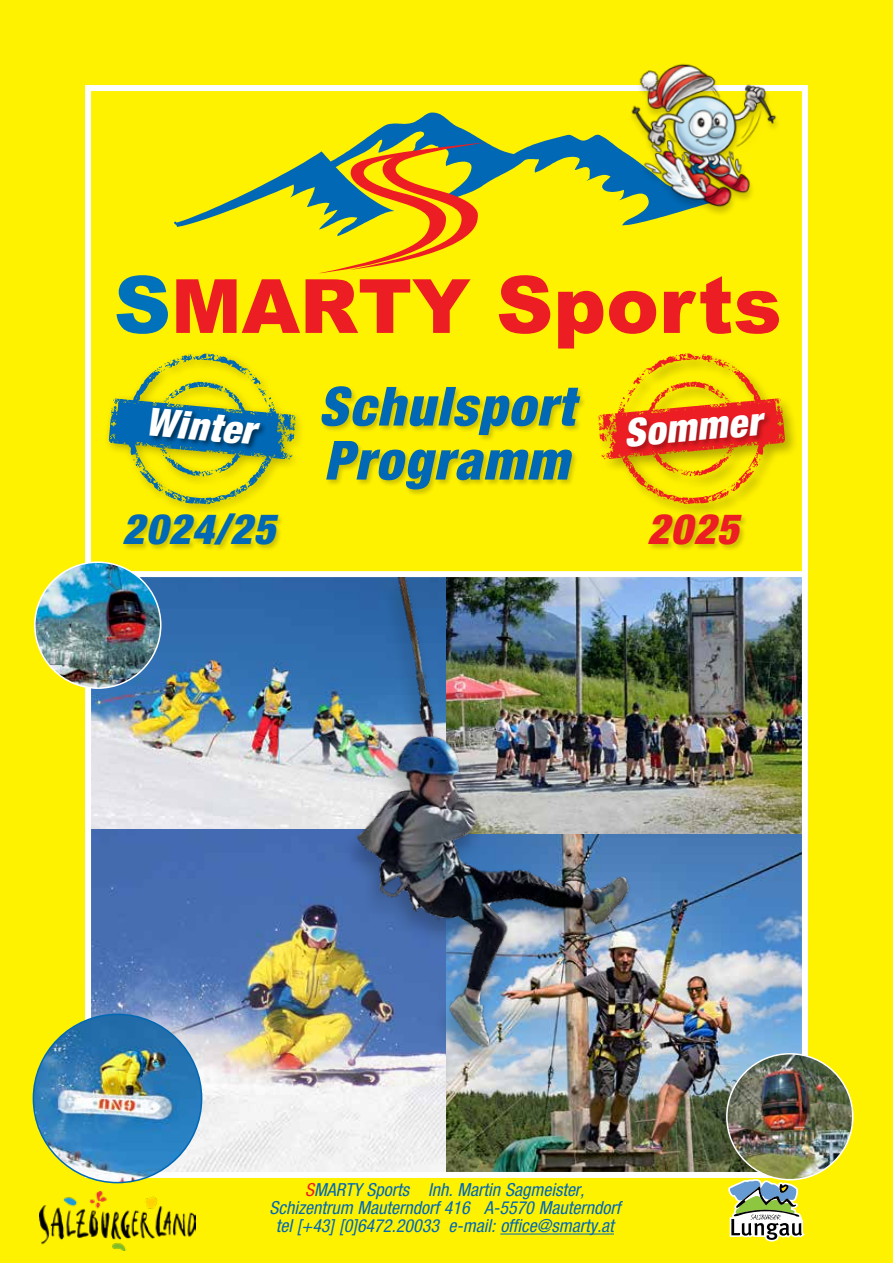
<style>
.page{position:relative;width:893px;height:1263px;background:#fff200}
.page>*{position:absolute;margin:0;border:0;box-sizing:border-box;transform-origin:0 0}
.t1{font:900 79.2px "Arial";color:#ed1d24}
.t2{font:italic 900 condensed 54px/54px "Helvetica Neue LT Pro";letter-spacing:.03em;color:#0068b4}
.t3{font:italic 900 condensed 42px "Helvetica Neue LT Pro";letter-spacing:.03em;color:#0068b4}
.t4{font:italic 900 condensed 42px "Helvetica Neue LT Pro";color:#ed1d24}
.t5{font:italic 900 condensed 39px "Helvetica Neue LT Pro";color:#fff}
.t6{font:italic condensed 18px/18px "Helvetica Neue LT Pro";color:#0068b4;text-align:center}
.s1{color:#0072bc}
.s2{font-size:74.85px}
.s3{color:#ed1d24}
</style>
<div class="page">
<img style="left:92px;top:577px;width:354px;height:594px">
<img style="left:446px;top:833px;width:355px;height:338px">
<img style="left:726px;top:577px;width:75px;height:256px">
<div style="left:85px;top:85px;width:723px;height:1093px;border:6px solid #fff"></div>
<svg style="left:174px;top:113px;width:545px;height:160px;background:#d7d11d"></svg>
<hr style="left:500px;top:1233px;width:114px;height:1px;background:#0068b4">
<img style="left:33px;top:1014px;width:169px;height:168px;border-radius:84px">
<img style="left:727px;top:1054px;width:126px;height:126px;border-radius:63px">
<div style="left:85px;top:571px;width:723px;height:6px;background:#fff"></div>
<img style="left:35px;top:562px;width:126px;height:126px;border-radius:63px">
<div style="left:122px;top:385px;width:627px;height:167px;background:#000;opacity:.2"></div>
<div style="left:103px;top:348px;width:204px;height:168px;background:#000;opacity:.3"></div>
<svg style="left:109px;top:354px;width:186px;height:150px;background:#c5cf23"></svg>
<div style="left:149px;top:406px;width:118px;height:45px;background:#000;opacity:.5"></div>
<img style="left:40px;top:1191px;width:155px;height:59px">
<div style="left:596px;top:351px;width:203px;height:168px;background:#000;opacity:.3"></div>
<svg style="left:598px;top:353px;width:187px;height:151px;background:#f3c506"></svg>
<div style="left:625px;top:411px;width:147px;height:43px;background:#000;opacity:.3"></div>
<img style="left:301px;top:577px;width:425px;height:516px">
<svg style="left:728px;top:1179px;width:77px;height:62px"></svg>
<img style="left:608px;top:46px;width:183px;height:180px">
<h1 class="t1" style="left:114px;top:247px;width:669px"><span class="s1">S</span><span class="s2">MARTY</span> Sports</h1>
<h2 class="t2" style="left:319px;top:380px;width:257px">Schulsport<br>Programm</h2>
<h3 class="t5" style="left:148px;top:397px;width:111px;rotate:5deg">Winter</h3>
<h3 class="t5" style="left:622px;top:409px;width:139px;rotate:-5deg">Sommer</h3>
<h3 class="t3" style="left:123px;top:503px;width:154px">2024/25</h3>
<h3 class="t4" style="left:647px;top:503px;width:93px">2025</h3>
<p class="t6" style="left:269px;top:1181px;width:352px"><span class="s3">S</span>MARTY Sports Inh. Martin Sagmeister,<br>Schizentrum Mauterndorf 416 A-5570 Mauterndorf tel [+43] [0]6472.20033 e-mail: office@smarty.at</p>
</div>
